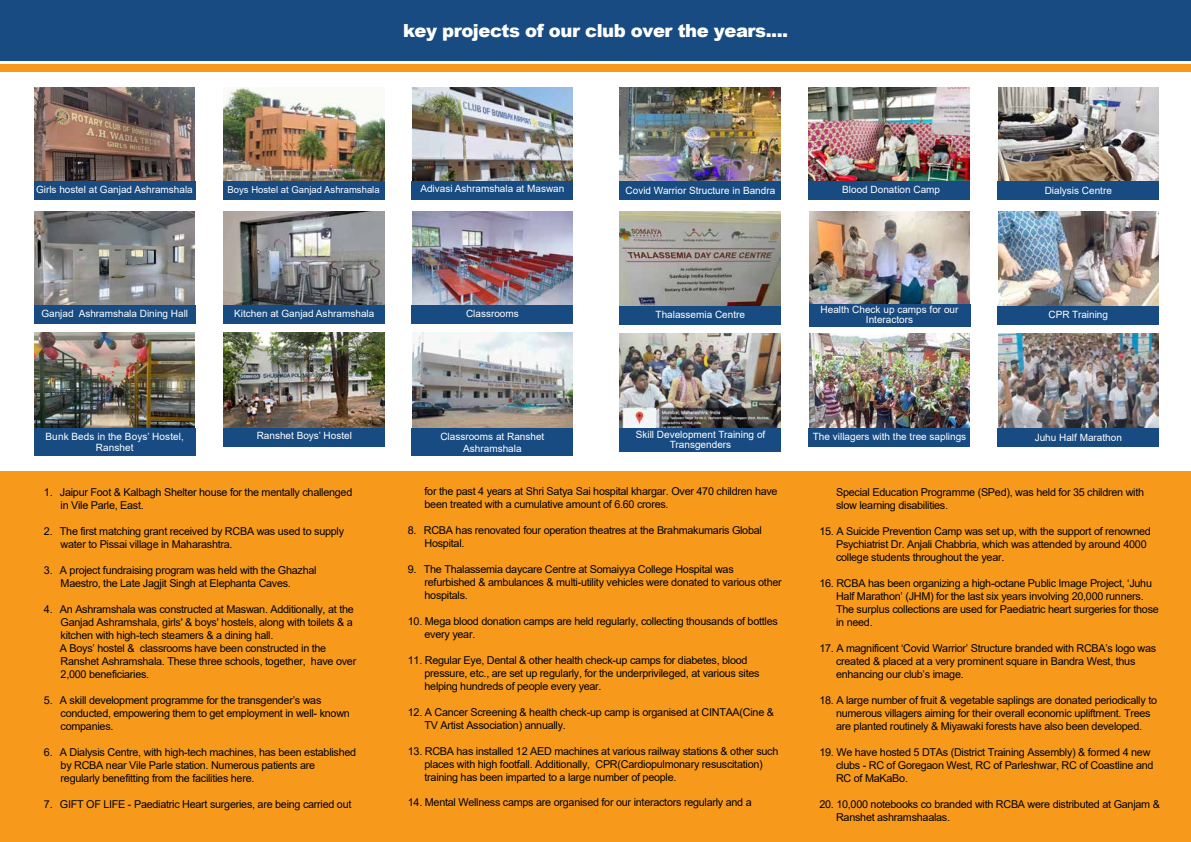
<style>
.page{position:relative;width:1191px;height:842px;background:#fff}
.page>*{position:absolute;margin:0;border:0;box-sizing:border-box;transform-origin:0 0}
.t1{font:900 18px "Arial";letter-spacing:-.025em;color:#fff}
.t2{font:10.8px/13px "Arial";letter-spacing:-.025em;color:#010101}
.t3{font:10px/10px "Arial";color:#fff;text-align:center}
.t4{font:9.5px "Arial";color:#fff}
</style>
<div class="page">
<div style="left:0;top:0;width:1191px;height:61px;background:#174b81"></div>
<div style="left:0;top:65px;width:1191px;height:7px;background:#f79a1c"></div>
<div style="left:0;top:471px;width:1191px;height:371px;background:#f79a1c"></div>
<img style="left:998px;top:333px;width:160px;height:95px">
<img style="left:620px;top:333px;width:160px;height:95px">
<img style="left:809px;top:211px;width:160px;height:93px">
<img style="left:809px;top:333px;width:160px;height:95px">
<img style="left:809px;top:88px;width:160px;height:93px">
<img style="left:998px;top:211px;width:160px;height:95px">
<img style="left:620px;top:211px;width:160px;height:95px">
<img style="left:620px;top:88px;width:160px;height:94px">
<img style="left:998px;top:88px;width:160px;height:93px">
<div style="left:808px;top:181px;width:162px;height:19px;background:#174b81"></div>
<div style="left:809px;top:304px;width:161px;height:22px;background:#174b81"></div>
<div style="left:997px;top:306px;width:161px;height:18px;background:#174b81"></div>
<div style="left:620px;top:306px;width:161px;height:18px;background:#174b81"></div>
<div style="left:620px;top:428px;width:161px;height:23px;background:#174b81"></div>
<div style="left:808px;top:428px;width:162px;height:19px;background:#174b81"></div>
<div style="left:997px;top:428px;width:161px;height:19px;background:#174b81"></div>
<div style="left:619px;top:182px;width:161px;height:18px;background:#174b81"></div>
<div style="left:997px;top:181px;width:161px;height:19px;background:#174b81"></div>
<img style="left:35px;top:87px;width:160px;height:94px">
<div style="left:34px;top:181px;width:161px;height:19px;background:#174b81"></div>
<img style="left:412px;top:211px;width:161px;height:94px">
<img style="left:34px;top:211px;width:161px;height:94px">
<img style="left:224px;top:211px;width:161px;height:104px">
<img style="left:412px;top:88px;width:161px;height:93px">
<img style="left:223px;top:87px;width:161px;height:94px">
<img style="left:412px;top:333px;width:161px;height:95px">
<img style="left:34px;top:333px;width:161px;height:95px">
<img style="left:224px;top:333px;width:161px;height:104px">
<div style="left:223px;top:181px;width:161px;height:19px;background:#174b81"></div>
<div style="left:412px;top:181px;width:161px;height:19px;background:#174b81"></div>
<div style="left:223px;top:305px;width:161px;height:19px;background:#174b81"></div>
<div style="left:34px;top:305px;width:161px;height:19px;background:#174b81"></div>
<div style="left:412px;top:305px;width:161px;height:19px;background:#174b81"></div>
<div style="left:223px;top:428px;width:161px;height:19px;background:#174b81"></div>
<div style="left:34px;top:428px;width:161px;height:28px;background:#174b81"></div>
<div style="left:412px;top:428px;width:161px;height:28px;background:#174b81"></div>
<p class="t1" style="left:403px;top:17px;width:387px">key projects of our club over the years....</p>
<p class="t3" style="left:420px;top:184px;width:145px">Adivasi Ashramshala at Maswan</p>
<p class="t3" style="left:36px;top:184px;width:158px">Girls hostel at Ganjad Ashramshala</p>
<p class="t3" style="left:1044px;top:185px;width:69px">Dialysis Centre</p>
<p class="t4" style="left:227px;top:183px;width:154px">Boys Hostel at Ganjad Ashramshala</p>
<p class="t3" style="left:625px;top:185px;width:151px">Covid Warrior Structure in Bandra</p>
<p class="t3" style="left:842px;top:185px;width:99px">Blood Donation Camp</p>
<p class="t3" style="left:41px;top:309px;width:148px">Ganjad Ashramshala Dining Hall</p>
<p class="t3" style="left:234px;top:309px;width:142px">Kitchen at Ganjad Ashramshala</p>
<p class="t3" style="left:466px;top:309px;width:54px">Classrooms</p>
<p class="t3" style="left:655px;top:310px;width:91px">Thalassemia Centre</p>
<p class="t3" style="left:820px;top:304px;width:139px">Health Check up camps for our<br>Interactors</p>
<p class="t3" style="left:1048px;top:310px;width:61px">CPR Training</p>
<p class="t3" style="left:46px;top:431px;width:140px">Bunk Beds in the Boys’ Hostel,</p>
<p class="t3" style="left:257px;top:431px;width:97px">Ranshet Boys’ Hostel</p>
<p class="t3" style="left:96px;top:442px;width:39px">Ranshet</p>
<p class="t2" style="left:61px;top:486px;width:293px;text-indent:-17px">1. Jaipur Foot &amp; Kalbagh Shelter house for the mentally challenged in Vile Parle, East.</p>
<p class="t2" style="left:61px;top:525px;width:285px;text-indent:-17px">2. The first matching grant received by RCBA was used to supply water to Pissai village in Maharashtra.</p>
<p class="t2" style="left:61px;top:564px;width:257px;text-indent:-17px">3. A project fundraising program was held with the Ghazhal<br>Maestro, the Late Jagjit Singh at Elephanta Caves.</p>
<p class="t2" style="left:60px;top:603px;width:298px;text-indent:-16px">4. An Ashramshala was constructed at Maswan. Additionally, at the Ganjad Ashramshala, girls' &amp; boys' hostels, along with toilets &amp; a kitchen with high-tech steamers &amp; a dining hall.<br>A Boys’ hostel &amp; classrooms have been constructed in the Ranshet Ashramshala. These three schools, together, have over 2,000 beneficiaries.</p>
<p class="t2" style="left:61px;top:694px;width:291px;text-indent:-17px">5. A skill development programme for the transgender’s was conducted, empowering them to get employment in well- known companies.</p>
<p class="t2" style="left:61px;top:745px;width:297px;text-indent:-17px">6. A Dialysis Centre, with high-tech machines, has been established by RCBA near Vile Parle station. Numerous patients are regularly benefitting from the facilities here.</p>
<p class="t2" style="left:44px;top:797px;width:309px">7. GIFT OF LIFE - Paediatric Heart surgeries, are being carried out</p>
<p class="t3" style="left:440px;top:430px;width:105px;line-height:12px">Classrooms at Ranshet<br>Ashramshala</p>
<p class="t3" style="left:636px;top:429px;width:131px">Skill Development Training of</p>
<p class="t3" style="left:1034px;top:432px;width:89px">Juhu Half Marathon</p>
<p class="t3" style="left:670px;top:439px;width:63px">Transgenders</p>
<p class="t3" style="left:813px;top:431px;width:155px">The villagers with the tree saplings</p>
<p class="t2" style="left:424px;top:484px;width:354px">for the past 4 years at Shri Satya Sai hospital khargar. Over 470 children have been treated with a cumulative amount of 6.60 crores.</p>
<p class="t2" style="left:424px;top:523px;width:339px;text-indent:-17px">8. RCBA has renovated four operation theatres at the Brahmakumaris Global<br>Hospital.</p>
<p class="t2" style="left:424px;top:562px;width:359px;text-indent:-17px">9. The Thalassemia daycare Centre at Somaiyya College Hospital was refurbished &amp; ambulances &amp; multi-utility vehicles were donated to various other hospitals.</p>
<p class="t2" style="left:424px;top:614px;width:355px;text-indent:-17px">10. Mega blood donation camps are held regularly, collecting thousands of bottles every year.</p>
<p class="t2" style="left:424px;top:653px;width:336px;text-indent:-17px">11. Regular Eye, Dental &amp; other health check-up camps for diabetes, blood pressure, etc., are set up regularly, for the underprivileged, at various sites helping hundreds of people every year.</p>
<p class="t2" style="left:424px;top:705px;width:351px;text-indent:-17px">12. A Cancer Screening &amp; health check-up camp is organised at CINTAA(Cine &amp;<br>TV Artist Association) annually.</p>
<p class="t2" style="left:424px;top:744px;width:355px;text-indent:-17px">13. RCBA has installed 12 AED machines at various railway stations &amp; other such places with high footfall. Additionally, CPR(Cardiopulmonary resuscitation) training has been imparted to a large number of people.</p>
<p class="t2" style="left:408px;top:796px;width:345px">14. Mental Wellness camps are organised for our interactors regularly and a</p>
<p class="t2" style="left:836px;top:486px;width:310px">Special Education Programme (SPed), was held for 35 children with slow learning disabilities.</p>
<p class="t2" style="left:836px;top:525px;width:316px;text-indent:-17px">15. A Suicide Prevention Camp was set up, with the support of renowned<br>Psychiatrist Dr. Anjali Chabbria, which was attended by around 4000 college students throughout the year.</p>
<p class="t2" style="left:836px;top:577px;width:324px;text-indent:-17px">16. RCBA has been organizing a high-octane Public Image Project, ‘Juhu Half Marathon’ (JHM) for the last six years involving 20,000 runners.<br>The surplus collections are used for Paediatric heart surgeries for those in need.</p>
<p class="t2" style="left:836px;top:642px;width:322px;text-indent:-17px">17. A magnificent ‘Covid Warrior’ Structure branded with RCBA’s logo was created &amp; placed at a very prominent square in Bandra West, thus enhancing our club’s image.</p>
<p class="t2" style="left:836px;top:694px;width:322px;text-indent:-17px">18. A large number of fruit &amp; vegetable saplings are donated periodically to numerous villagers aiming for their overall economic upliftment. Trees are planted routinely &amp; Miyawaki forests have also been developed.</p>
<p class="t2" style="left:836px;top:745px;width:319px;text-indent:-17px">19. We have hosted 5 DTAs (District Training Assembly) &amp; formed 4 new clubs - RC of Goregaon West, RC of Parleshwar, RC of Coastline and<br>RC of MaKaBo.</p>
<p class="t2" style="left:836px;top:797px;width:325px;text-indent:-17px">20. 10,000 notebooks co branded with RCBA were distributed at Ganjam &amp;<br>Ranshet ashramshaalas.</p>
</div>
